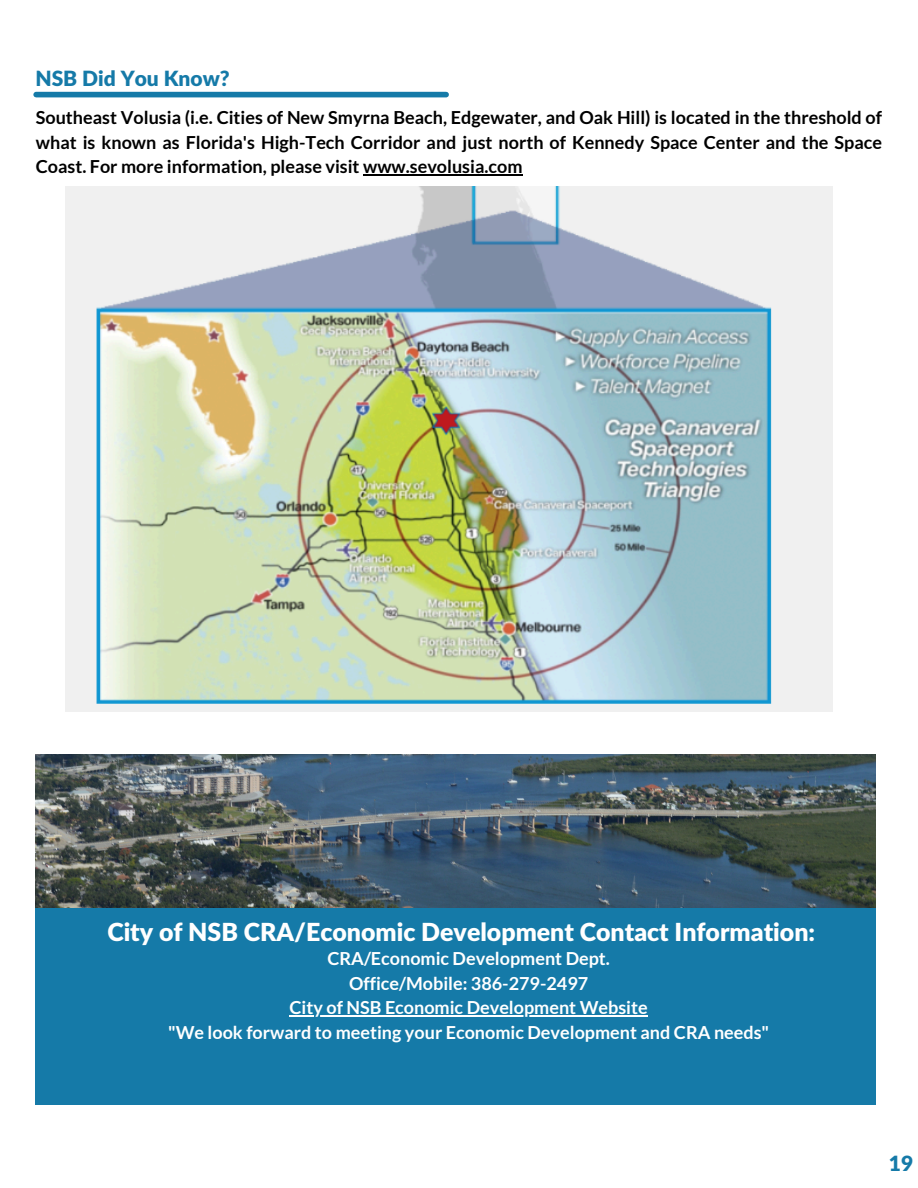
<style>
.page{position:relative;width:918px;height:1188px;background:#fff}
.page>*{position:absolute;margin:0;border:0;box-sizing:border-box;transform-origin:0 0}
.t1{font:900 24.9px "Lato Latin";color:#fff}
.t2{font:900 21px "Lato Latin";color:#157aa8}
.t3{font:700 18px/24.8px "Lato";color:#000;text-align:justify}
.t4{font:700 18px "Lato";color:#fff}
</style>
<div class="page">
<div style="left:35px;top:894px;width:841px;height:211px;background:#157aa8"></div>
<img style="left:35px;top:754px;width:841px;height:153px">
<div style="left:36px;top:92px;width:410px;height:5px;background:#157aa8"></div>
<img style="left:66px;top:186px;width:767px;height:526px">
<hr style="left:290px;top:1016px;width:358px;height:1px;background:#fff">
<hr style="left:363px;top:175px;width:160px;height:1px;background:#000">
<p class="t2" style="left:35px;top:69px;width:196px">NSB Did You Know?</p>
<p class="t3" style="left:36px;top:105px;width:848px">Southeast Volusia (i.e. Cities of New Smyrna Beach, Edgewater, and Oak Hill) is located in the threshold of what is known as Florida's High-Tech Corridor and just north of Kennedy Space Center and the Space Coast. For more information, please visit www.sevolusia.com</p>
<p class="t1" style="left:107px;top:921px;width:709px">City of NSB CRA/Economic Development Contact Information:</p>
<p class="t4" style="left:327px;top:947px;width:284px">CRA/Economic Development Dept.</p>
<h1 class="t4" style="left:349px;top:972px;width:241px">Office/Mobile: 386-279-2497</h1>
<p class="t4" style="left:290px;top:997px;width:360px">City of NSB Economic Development Website</p>
<p class="t4" style="left:168px;top:1021px;width:603px">"We look forward to meeting your Economic Development and CRA needs"</p>
<p class="t2" style="left:889px;top:1154px;width:26px">19</p>
</div>
